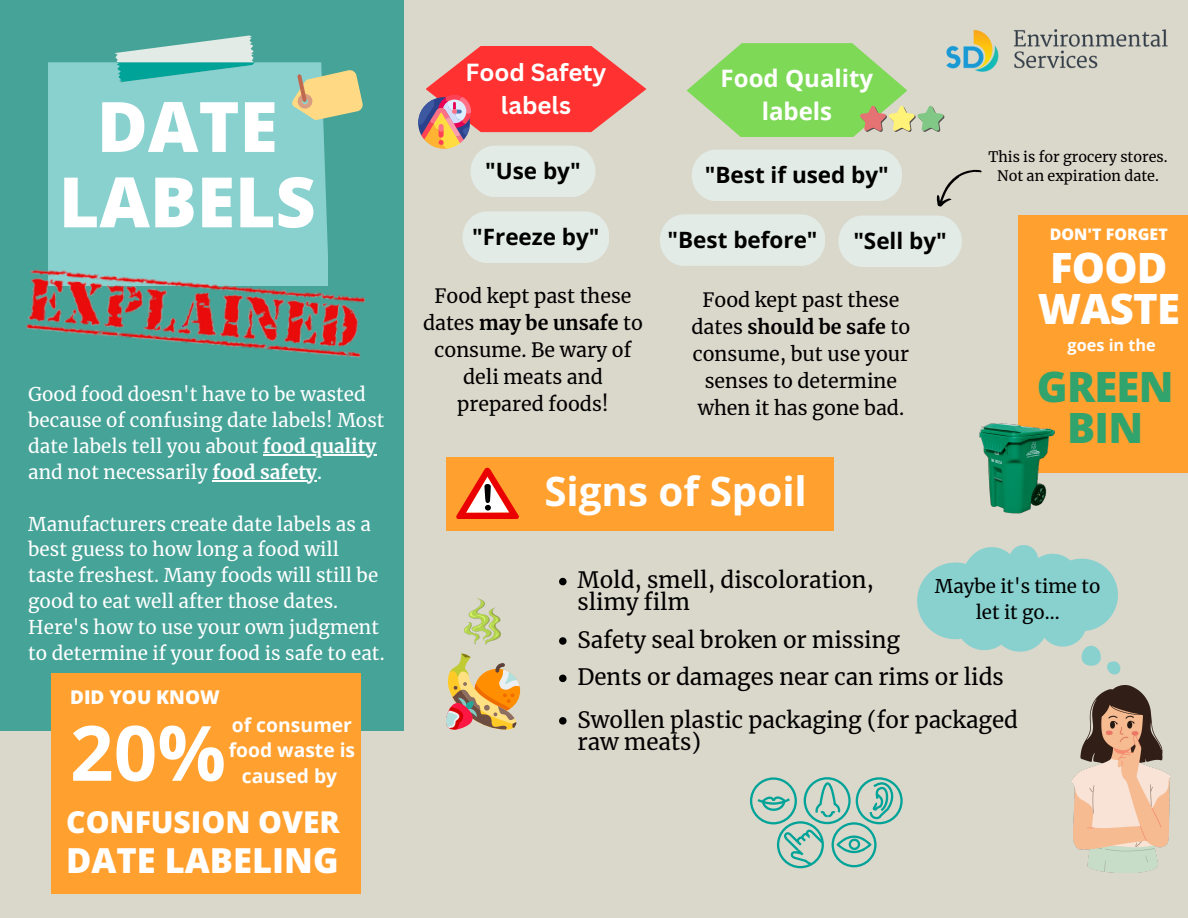
<style>
.page{position:relative;width:1188px;height:918px;background:#dad7cb}
.page>*{position:absolute;margin:0;border:0;box-sizing:border-box;transform-origin:0 0}
.t1{font:700 76.35px "Open Sans";color:#fff}
.t2{font:800 69.6px/75.3px "Open Sans";color:#fff;text-align:center}
.t3{font:800 41.7px/40.8px "Open Sans";letter-spacing:-.02em;color:#fff}
.t4{font:800 41.7px/40.8px "Open Sans";letter-spacing:-.02em;color:#30a46c;text-align:center}
.t5{font:700 40.35px "Open Sans";color:#fff}
.t6{font:800 34.5px "Open Sans";color:#fff}
.t7{font:800 30.15px "Open Sans";color:#fff}
.t8{font:700 24px/33.3px "Open Sans";color:#fff;text-align:center}
.t9{font:700 24px/33.5px "Canva Sans";color:#fff;text-align:center}
.t10{font:700 22.5px "Open Sans";color:#000}
.t11{font:22.35px/21.9px "Merriweather";color:#000}
.t12{font:19.5px/27px "Merriweather";color:#000;text-align:center}
.t13{font:700 19.2px/25.8px "Open Sans";color:#fff;text-align:center}
.t14{font:800 18.9px "Open Sans";color:#fff}
.t15{font:18.75px/25.8px "Merriweather";letter-spacing:.005em;color:#fff}
.t16{font:18.6px/25.3px "Merriweather";color:#000;text-align:center}
.t17{font:700 16.2px "Open Sans";color:#fff}
.t18{font:800 15.9px "Open Sans";color:#fff}
.t19{font:14.4px/19.2px "Merriweather";color:#000;text-align:center}
.s1{font-weight:700}
</style>
<div class="page">
<div style="left:0;top:0;width:403px;height:730px;background:#46a398"></div>
<svg style="left:115px;top:36px;width:139px;height:26px"></svg>
<div style="left:48px;top:62px;width:279px;height:201px;background:#88d1cf"></div>
<svg style="left:287px;top:62px;width:76px;height:76px"></svg>
<img style="left:26px;top:263px;width:339px;height:95px">
<div style="left:51px;top:673px;width:310px;height:221px;background:#ffa02f"></div>
<div style="left:660px;top:214px;width:165px;height:52px;background:#e2ebe6;border-radius:25px"></div>
<div style="left:838px;top:216px;width:124px;height:51px;background:#e2ebe6;border-radius:25px"></div>
<div style="left:692px;top:150px;width:210px;height:51px;background:#e2ebe6;border-radius:25px"></div>
<div style="left:471px;top:146px;width:124px;height:51px;background:#e2ebe6;border-radius:25px"></div>
<img style="left:946px;top:29px;width:222px;height:43px">
<div style="left:463px;top:211px;width:146px;height:52px;background:#e2ebe6;border-radius:25px"></div>
<svg style="left:418px;top:46px;width:228px;height:103px"></svg>
<img style="left:1071px;top:686px;width:99px;height:187px">
<div style="left:447px;top:457px;width:387px;height:73px;background:#ffa02f"></div>
<svg style="left:456px;top:468px;width:63px;height:51px"></svg>
<svg style="left:446px;top:654px;width:74px;height:76px"></svg>
<img style="left:465px;top:599px;width:36px;height:46px">
<svg style="left:750px;top:777px;width:153px;height:91px"></svg>
<div style="left:1082px;top:646px;width:19px;height:20px;background:#88d1cf;border-radius:9px"></div>
<svg style="left:1107px;top:661px;width:13px;height:13px"></svg>
<svg style="left:917px;top:545px;width:201px;height:107px"></svg>
<div style="left:1018px;top:216px;width:170px;height:257px;background:#ffa02f"></div>
<img style="left:979px;top:423px;width:75px;height:91px">
<svg style="left:936px;top:169px;width:46px;height:38px"></svg>
<svg style="left:687px;top:43px;width:258px;height:93px"></svg>
<hr style="left:263px;top:454px;width:113px;height:1px;background:#fff">
<hr style="left:212px;top:480px;width:105px;height:1px;background:#fff">
<svg style="left:559px;top:578px;width:8px;height:7px"></svg>
<svg style="left:559px;top:637px;width:8px;height:8px"></svg>
<svg style="left:559px;top:675px;width:8px;height:7px"></svg>
<svg style="left:559px;top:717px;width:8px;height:8px"></svg>
<h2 class="t2" style="left:59px;top:87px;width:258px">DATE<br>LABELS</h2>
<p class="t15" style="left:28px;top:382px;width:358px">Good food doesn't have to be wasted because of confusing date labels! Most date labels tell you about <span class="s1">food quality </span>and not necessarily <span class="s1">food safety</span>.</p>
<p class="t15" style="left:28px;top:511px;width:358px">Manufacturers create date labels as a best guess to how long a food will taste freshest. Many foods will still be good to eat well after those dates.<br>Here's how to use your own judgment to determine if your food is safe to eat.</p>
<p class="t14" style="left:70px;top:684px;width:151px">DID YOU KNOW</p>
<h1 class="t1" style="left:70px;top:699px;width:157px">20%</h1>
<p class="t13" style="left:229px;top:711px;width:128px">of consumer food waste is caused by</p>
<h3 class="t7" style="left:66px;top:801px;width:275px">CONFUSION OVER</h3>
<h3 class="t6" style="left:66px;top:836px;width:274px">DATE LABELING</h3>
<p class="t9" style="left:465px;top:55px;width:143px">Food Safety labels</p>
<p class="t8" style="left:721px;top:61px;width:154px">Food Quality labels</p>
<p class="t10" style="left:485px;top:155px;width:97px">"Use by"</p>
<p class="t10" style="left:705px;top:159px;width:186px">"Best if used by"</p>
<p class="t10" style="left:472px;top:221px;width:129px">"Freeze by"</p>
<p class="t10" style="left:668px;top:224px;width:152px">"Best before"</p>
<p class="t10" style="left:853px;top:225px;width:95px">"Sell by"</p>
<p class="t12" style="left:423px;top:283px;width:221px">Food kept past these dates <span class="s1">may be unsafe</span> to consume. Be wary of deli meats and prepared foods!</p>
<p class="t12" style="left:691px;top:287px;width:221px">Food kept past these dates <span class="s1">should be safe</span> to consume, but use your senses to determine when it has gone bad.</p>
<h3 class="t5" style="left:544px;top:463px;width:264px">Signs of Spoil</h3>
<p class="t19" style="left:989px;top:147px;width:180px">This is for grocery stores.<br>Not an expiration date.</p>
<p class="t18" style="left:1050px;top:223px;width:119px">DON'T FORGET</p>
<h3 class="t3" style="left:1038px;top:246px;width:144px">FOOD<br>WASTE</h3>
<p class="t17" style="left:1068px;top:333px;width:90px">goes in the</p>
<h3 class="t4" style="left:1037px;top:365px;width:138px">GREEN<br>BIN</h3>
<p class="t11" style="left:578px;top:570px;width:298px">Mold, smell, discoloration, slimy film</p>
<p class="t11" style="left:578px;top:621px;width:428px;line-height:37.3px">Safety seal broken or missing<br>Dents or damages near can rims or lids</p>
<p class="t11" style="left:578px;top:709px;width:442px">Swollen plastic packaging (for packaged raw meats)</p>
<p class="t16" style="left:935px;top:574px;width:167px">Maybe it's time to let it go...</p>
</div>
